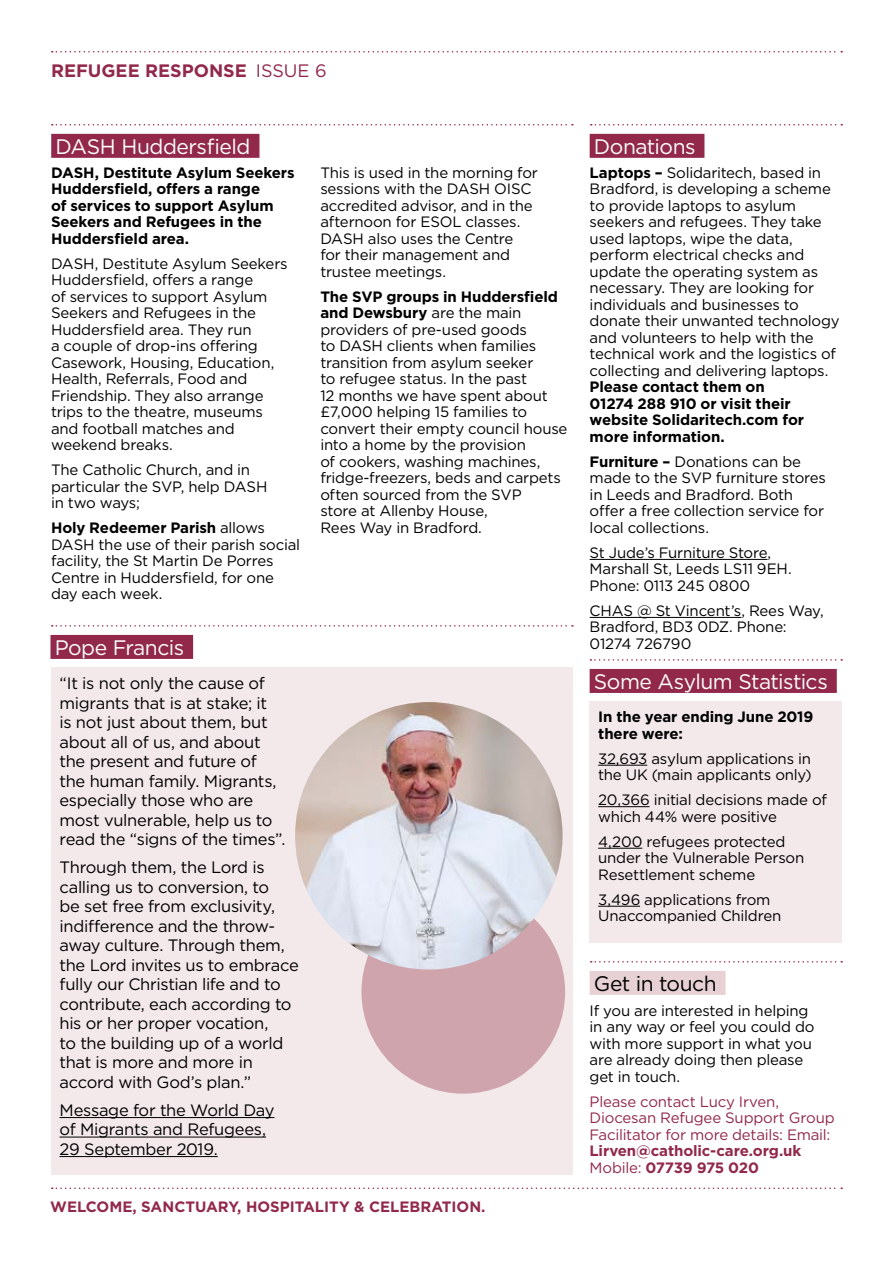
<style>
.page{position:relative;width:893px;height:1263px;background:#fff}
.page>*{position:absolute;margin:0;border:0;box-sizing:border-box;transform-origin:0 0}
.t1{font:21px "Gotham";letter-spacing:-.02em;color:#fff}
.t2{font:21px "Gotham";letter-spacing:-.025em;color:#000}
.t3{font:700 18px "Gotham";color:#92294a}
.t4{font:16.5px/19.5px "Gotham";letter-spacing:-.02em;color:#000}
.t5{font:15px/16.5px "Gotham";letter-spacing:-.015em;color:#000}
.t6{font:700 15px/16.5px "Gotham";letter-spacing:-.01em;color:#000}
.t7{font:700 15px/16.5px "Gotham";letter-spacing:-.005em;color:#92294a}
.t8{font:15px/16.5px "Gotham";letter-spacing:-.015em;color:#92294a}
.s1{font-weight:400}
.s2{font-weight:700}
</style>
<div class="page">
<div style="left:590px;top:702px;width:252px;height:241px;background:#f3e8ea"></div>
<hr style="left:598px;top:765px;width:49px;height:1px;background:#000">
<hr style="left:598px;top:806px;width:51px;height:1px;background:#000">
<hr style="left:598px;top:848px;width:44px;height:1px;background:#000">
<hr style="left:598px;top:906px;width:42px;height:1px;background:#000">
<hr style="left:590px;top:559px;width:177px;height:1px;background:#000">
<hr style="left:590px;top:617px;width:151px;height:1px;background:#000">
<svg style="left:52px;top:51px;width:790px;height:2px"></svg>
<svg style="left:52px;top:1187px;width:790px;height:2px"></svg>
<div style="left:590px;top:134px;width:114px;height:24px;background:#92294a"></div>
<div style="left:590px;top:971px;width:135px;height:24px;background:#e7d1d5"></div>
<div style="left:51px;top:668px;width:522px;height:507px;background:#f3e8ea"></div>
<hr style="left:60px;top:1117px;width:214px;height:1px;background:#000">
<hr style="left:60px;top:1137px;width:206px;height:1px;background:#000">
<hr style="left:60px;top:1156px;width:158px;height:1px;background:#000">
<svg style="left:591px;top:124px;width:251px;height:2px"></svg>
<svg style="left:591px;top:961px;width:251px;height:1px"></svg>
<svg style="left:52px;top:625px;width:521px;height:2px"></svg>
<div style="left:51px;top:134px;width:208px;height:24px;background:#92294a"></div>
<svg style="left:590px;top:659px;width:252px;height:2px"></svg>
<svg style="left:52px;top:124px;width:521px;height:2px"></svg>
<div style="left:590px;top:669px;width:247px;height:24px;background:#92294a"></div>
<div style="left:50px;top:635px;width:143px;height:24px;background:#92294a"></div>
<div style="left:361px;top:890px;width:204px;height:204px;background:#cfa4ad;border-radius:50%"></div>
<img style="left:295px;top:702px;width:268px;height:267px;border-radius:134px">
<p class="t3" style="left:51px;top:59px;width:277px">REFUGEE RESPONSE <span class="s1">ISSUE 6</span></p>
<h1 class="t1" style="left:55px;top:133px;width:197px">DASH Huddersfield</h1>
<p class="t6" style="left:51px;top:164px;width:245px">DASH, Destitute Asylum Seekers<br>Huddersfield, offers a range<br>of services to support Asylum<br>Seekers and Refugees in the<br>Huddersfield area.</p>
<p class="t5" style="left:51px;top:255px;width:238px">DASH, Destitute Asylum Seekers<br>Huddersfield, offers a range<br>of services to support Asylum<br>Seekers and Refugees in the<br>Huddersfield area. They run<br>a couple of drop-ins offering<br>Casework, Housing, Education,<br>Health, Referrals, Food and<br>Friendship. They also arrange trips to the theatre, museums and football matches and weekend breaks.</p>
<p class="t5" style="left:51px;top:461px;width:218px">The Catholic Church, and in particular the SVP, help DASH in two ways;</p>
<p class="t5" style="left:51px;top:519px;width:251px"><span class="s2">Holy Redeemer Parish</span> allows<br>DASH the use of their parish social facility, the St Martin De Porres<br>Centre in Huddersfield, for one day each week.</p>
<h1 class="t1" style="left:55px;top:634px;width:131px">Pope Francis</h1>
<p class="t4" style="left:60px;top:673px;width:227px">“It is not only the cause of migrants that is at stake; it<br>is not just about them, but about all of us, and about the present and future of the human family. Migrants, especially those who are most vulnerable, help us to read the “signs of the times”.</p>
<p class="t4" style="left:60px;top:857px;width:241px">Through them, the Lord is calling us to conversion, to<br>be set free from exclusivity, indifference and the throw&shy;away culture. Through them, the Lord invites us to embrace fully our Christian life and to contribute, each according to his or her proper vocation,<br>to the building up of a world that is more and more in accord with God’s plan.”</p>
<p class="t4" style="left:60px;top:1100px;width:216px">Message for the World Day of Migrants and Refugees,<br>29 September 2019.</p>
<p class="t5" style="left:320px;top:164px;width:219px">This is used in the morning for sessions with the DASH OISC accredited advisor, and in the afternoon for ESOL classes.<br>DASH also uses the Centre for their management and trustee meetings.</p>
<p class="t5" style="left:320px;top:288px;width:249px"><span class="s2">The SVP groups in Huddersfield and Dewsbury</span> are the main providers of pre-used goods<br>to DASH clients when families transition from asylum seeker<br>to refugee status. In the past<br>12 months we have spent about £7,000 helping 15 families to convert their empty council house into a home by the provision<br>of cookers, washing machines, fridge-freezers, beds and carpets often sourced from the SVP<br>store at Allenby House,<br>Rees Way in Bradford.</p>
<p class="t7" style="left:50px;top:1198px;width:437px">WELCOME, SANCTUARY, HOSPITALITY &amp; CELEBRATION.</p>
<h1 class="t1" style="left:594px;top:133px;width:103px">Donations</h1>
<p class="t5" style="left:590px;top:164px;width:252px"><span class="s2">Laptops –</span> Solidaritech, based in<br>Bradford, is developing a scheme to provide laptops to asylum seekers and refugees. They take used laptops, wipe the data, perform electrical checks and update the operating system as necessary. They are looking for individuals and businesses to donate their unwanted technology and volunteers to help with the technical work and the logistics of collecting and delivering laptops.</p>
<p class="t6" style="left:590px;top:379px;width:216px">Please contact them on<br>01274 288 910 or visit their website Solidaritech.com for more information.</p>
<p class="t5" style="left:590px;top:453px;width:238px"><span class="s2">Furniture –</span> Donations can be made to the SVP furniture stores in Leeds and Bradford. Both offer a free collection service for local collections.</p>
<p class="t5" style="left:590px;top:544px;width:204px">St Jude’s Furniture Store,<br>Marshall St, Leeds LS11 9EH.<br>Phone: 0113 245 0800</p>
<p class="t5" style="left:590px;top:602px;width:236px">CHAS @ St Vincent’s, Rees Way,<br>Bradford, BD3 0DZ. Phone:<br>01274 726790</p>
<h1 class="t1" style="left:594px;top:668px;width:235px">Some Asylum Statistics</h1>
<p class="t6" style="left:598px;top:708px;width:217px">In the year ending June 2019 there were:</p>
<p class="t5" style="left:598px;top:750px;width:215px">32,693 asylum applications in the UK (main applicants only)</p>
<p class="t5" style="left:598px;top:791px;width:230px">20,366 initial decisions made of which 44% were positive</p>
<p class="t5" style="left:598px;top:833px;width:208px">4,200 refugees protected under the Vulnerable Person<br>Resettlement scheme</p>
<p class="t5" style="left:598px;top:891px;width:185px">3,496 applications from<br>Unaccompanied Children</p>
<h1 class="t2" style="left:594px;top:970px;width:124px">Get in touch</h1>
<p class="t5" style="left:590px;top:1002px;width:226px">If you are interested in helping in any way or feel you could do with more support in what you are already doing then please get in touch.</p>
<p class="t8" style="left:590px;top:1093px;width:247px">Please contact Lucy Irven,<br>Diocesan Refugee Support Group<br>Facilitator for more details: Email:</p>
<p class="t7" style="left:590px;top:1143px;width:213px">Lirven@catholic-care.org.uk<br><span class="s1">Mobile:</span> 07739 975 020</p>
</div>
